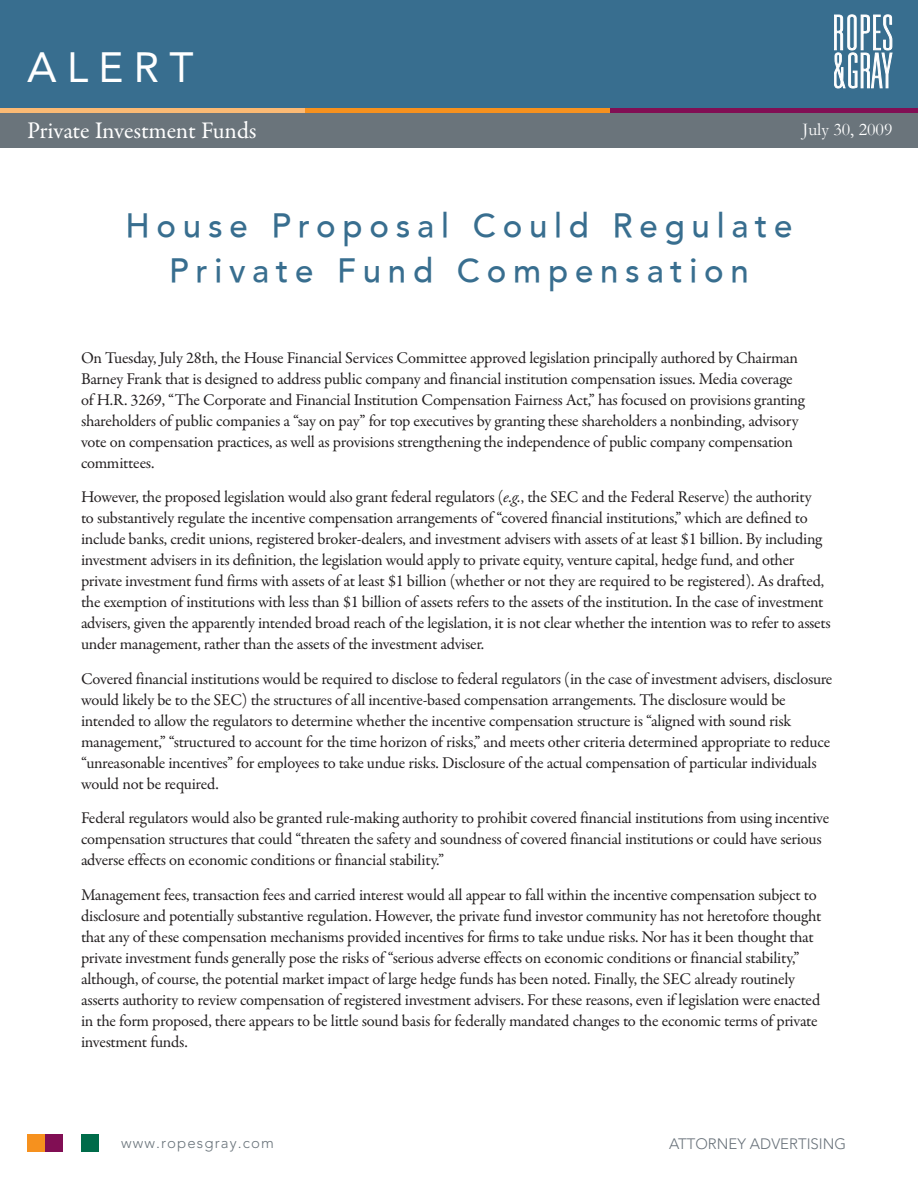
<style>
.page{position:relative;width:918px;height:1188px;background:#fff}
.page>*{position:absolute;margin:0;border:0;box-sizing:border-box;transform-origin:0 0}
.CLIENT_ALERT_TITLE{font:42px "Avenir";letter-spacing:.25em;color:#fff}
.Headline{font:500 33px/45px "Avenir";letter-spacing:.205em;color:#386e8f;text-align:center}
.Practice_Group_Name{font:24px "Garamond Premr Pro";letter-spacing:-.01em;color:#fff}
.t1{font:18px "Garamond";color:#fff}
.Body{font:16.5px/21px "Garamond Premr Pro";letter-spacing:-.02em;color:#231f20}
.t2{font:300 15px "Avenir";color:#6a737b}
.t3{font:300 15px "Avenir";letter-spacing:.075em;color:#6a747b}
.s1{font-style:italic}
</style>
<div class="page">
<div style="left:0;top:0;width:918px;height:108px;background:#386e8f"></div>
<div style="left:0;top:108px;width:918px;height:39px;background:#6a747b"></div>
<hr style="left:0;top:108px;width:306px;height:4px;background:#fcba74">
<hr style="left:306px;top:108px;width:305px;height:4px;background:#f6911e">
<hr style="left:611px;top:108px;width:307px;height:4px;background:#810e54">
<svg style="left:834px;top:15px;width:58px;height:73px"></svg>
<div style="left:27px;top:1134px;width:18px;height:18px;background:#f6911e"></div>
<div style="left:45px;top:1134px;width:18px;height:18px;background:#810e54"></div>
<div style="left:81px;top:1134px;width:18px;height:18px;background:#006c4a"></div>
<p class="CLIENT_ALERT_TITLE" style="left:27px;top:44px;width:168px">ALERT</p>
<p class="Practice_Group_Name" style="left:27px;top:116px;width:231px">Private Investment Funds</p>
<p class="t1" style="left:802px;top:118px;width:92px">July 30, 2009</p>
<p class="Headline" style="left:125px;top:204px;width:669px">House Proposal Could Regulate<br>Private Fund Compensation</p>
<p class="Body" style="left:81px;top:348px;width:725px">On Tuesday, July 28th, the House Financial Services Committee approved legislation principally authored by Chairman Barney Frank that is designed to address public company and financial institution compensation issues. Media coverage of H.R. 3269, “The Corporate and Financial Institution Compensation Fairness Act,” has focused on provisions granting shareholders of public companies a “say on pay” for top executives by granting these shareholders a nonbinding, advisory vote on compensation practices, as well as provisions strengthening the independence of public company compensation committees.</p>
<p class="Body" style="left:81px;top:487px;width:751px">However, the proposed legislation would also grant federal regulators (<span class="s1">e.g.</span>, the SEC and the Federal Reserve) the authority<br>to substantively regulate the incentive compensation arrangements of “covered financial institutions,” which are defined to include banks, credit unions, registered broker-dealers, and investment advisers with assets of at least $1 billion. By including investment advisers in its definition, the legislation would apply to private equity, venture capital, hedge fund, and other private investment fund firms with assets of at least $1 billion (whether or not they are required to be registered). As drafted, the exemption of institutions with less than $1 billion of assets refers to the assets of the institution. In the case of investment advisers, given the apparently intended broad reach of the legislation, it is not clear whether the intention was to refer to assets under management, rather than the assets of the investment adviser.</p>
<p class="Body" style="left:81px;top:669px;width:753px">Covered financial institutions would be required to disclose to federal regulators (in the case of investment advisers, disclosure would likely be to the SEC) the structures of all incentive-based compensation arrangements. The disclosure would be intended to allow the regulators to determine whether the incentive compensation structure is “aligned with sound risk management,” “structured to account for the time horizon of risks,” and meets other criteria determined appropriate to reduce “unreasonable incentives” for employees to take undue risks. Disclosure of the actual compensation of particular individuals would not be required.</p>
<p class="Body" style="left:81px;top:808px;width:750px">Federal regulators would also be granted rule-making authority to prohibit covered financial institutions from using incentive compensation structures that could “threaten the safety and soundness of covered financial institutions or could have serious adverse effects on economic conditions or financial stability.”</p>
<p class="Body" style="left:81px;top:885px;width:742px">Management fees, transaction fees and carried interest would all appear to fall within the incentive compensation subject to disclosure and potentially substantive regulation. However, the private fund investor community has not heretofore thought that any of these compensation mechanisms provided incentives for firms to take undue risks. Nor has it been thought that private investment funds generally pose the risks of “serious adverse effects on economic conditions or financial stability,” although, of course, the potential market impact of large hedge funds has been noted. Finally, the SEC already routinely asserts authority to review compensation of registered investment advisers. For these reasons, even if legislation were enacted in the form proposed, there appears to be little sound basis for federally mandated changes to the economic terms of private investment funds.</p>
<p class="t3" style="left:121px;top:1134px;width:155px">www.ropesgray.com</p>
<p class="t2" style="left:669px;top:1135px;width:179px">ATTORNEY ADVERTISING</p>
</div>
